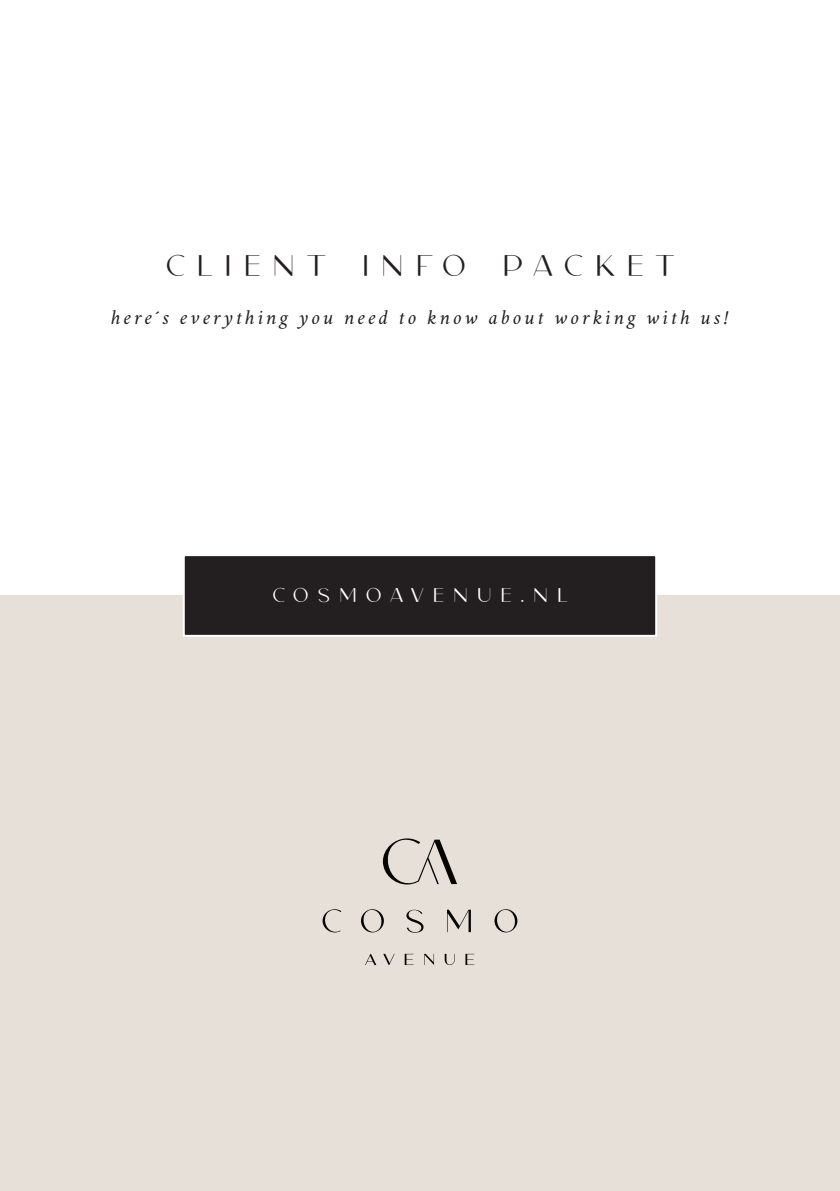
<style>
.page{position:relative;width:840px;height:1191px;background:#fff}
.page>*{position:absolute;margin:0;border:0;box-sizing:border-box;transform-origin:0 0}
.t1{font:300 30px "Carla Sans";letter-spacing:.4em;color:#231f20}
.t2{font:italic 21px "Crimson";letter-spacing:.15em;color:#231f20}
.t3{font:300 20px "Carla Sans";letter-spacing:.45em;color:#fff}
</style>
<div class="page">
<div style="left:0;top:595px;width:839px;height:596px;background:#e6e0d8"></div>
<svg style="left:322px;top:909px;width:19px;height:23px"></svg>
<svg style="left:361px;top:909px;width:22px;height:23px"></svg>
<svg style="left:406px;top:909px;width:17px;height:23px"></svg>
<svg style="left:447px;top:909px;width:23px;height:23px"></svg>
<svg style="left:494px;top:909px;width:23px;height:23px"></svg>
<svg style="left:365px;top:954px;width:11px;height:11px"></svg>
<svg style="left:383px;top:954px;width:11px;height:11px"></svg>
<svg style="left:404px;top:953px;width:9px;height:12px"></svg>
<svg style="left:424px;top:954px;width:10px;height:11px"></svg>
<svg style="left:444px;top:953px;width:10px;height:12px"></svg>
<svg style="left:465px;top:953px;width:9px;height:12px"></svg>
<svg style="left:382px;top:838px;width:75px;height:46px"></svg>
<div style="left:184px;top:555px;width:471px;height:81px;background:#231f20"></div>
<div style="left:183px;top:554px;width:473px;height:83px;border:2px solid #fff"></div>
<h1 class="t1" style="left:165px;top:240px;width:510px">CLIENT INFO PACKET</h1>
<p class="t2" style="left:111px;top:304px;width:619px">here´s everything you need to know about working with us!</p>
<p class="t3" style="left:272px;top:579px;width:296px">COSMOAVENUE.NL</p>
</div>
